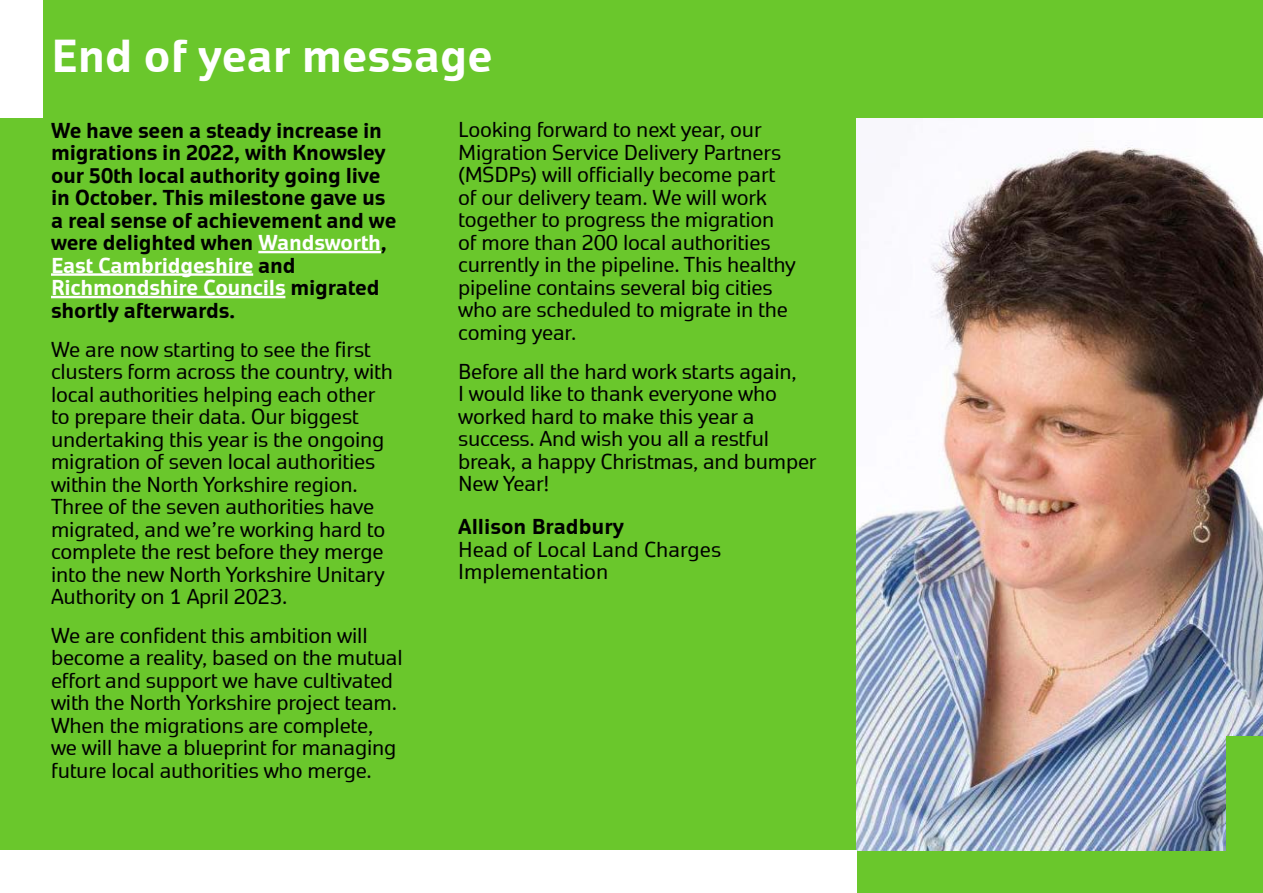
<style>
.page{position:relative;width:1263px;height:893px;background:#6ac72c}
.page>*{position:absolute;margin:0;border:0;box-sizing:border-box;transform-origin:0 0}
.t1{font:700 45px "Geo";color:#fff}
.t2{font:21px/22.5px "Geo";letter-spacing:-.01em;color:#000}
.t3{font:700 21px/22.5px "Geo";letter-spacing:-.01em;color:#000}
.s1{color:#fff}
</style>
<div class="page">
<div style="left:0;top:0;width:43px;height:117px;background:#fff"></div>
<hr style="left:258px;top:251px;width:123px;height:2px;background:#fff">
<hr style="left:51px;top:273px;width:202px;height:3px;background:#fff">
<hr style="left:51px;top:296px;width:234px;height:2px;background:#fff">
<img style="left:856px;top:119px;width:407px;height:731px">
<div style="left:0;top:850px;width:856px;height:43px;background:#fff"></div>
<div style="left:1226px;top:736px;width:37px;height:114px;background:#6ac72c"></div>
<h1 class="t1" style="left:51px;top:31px;width:443px">End of year message</h1>
<p class="t3" style="left:51px;top:119px;width:347px">We have seen a steady increase in migrations in 2022, with Knowsley our 50th local authority going live in October. This milestone gave us a real sense of achievement and we were delighted when <span class="s1">Wandsworth</span>,<br><span class="s1">East Cambridgeshire</span> and<br><span class="s1">Richmondshire Councils</span> migrated shortly afterwards.</p>
<p class="t2" style="left:51px;top:338px;width:344px">We are now starting to see the first clusters form across the country, with local authorities helping each other to prepare their data. Our biggest undertaking this year is the ongoing migration of seven local authorities within the North Yorkshire region.<br>Three of the seven authorities have migrated, and we’re working hard to complete the rest before they merge into the new North Yorkshire Unitary Authority on 1 April 2023.</p>
<p class="t2" style="left:51px;top:624px;width:353px">We are confident this ambition will become a reality, based on the mutual effort and support we have cultivated with the North Yorkshire project team.<br>When the migrations are complete, we will have a blueprint for managing future local authorities who merge.</p>
<p class="t2" style="left:458px;top:119px;width:339px">Looking forward to next year, our Migration Service Delivery Partners (MSDPs) will officially become part of our delivery team. We will work together to progress the migration of more than 200 local authorities currently in the pipeline. This healthy pipeline contains several big cities who are scheduled to migrate in the coming year.</p>
<p class="t2" style="left:458px;top:360px;width:360px">Before all the hard work starts again,<br>I would like to thank everyone who worked hard to make this year a success. And wish you all a restful break, a happy Christmas, and bumper<br>New Year!</p>
<p class="t3" style="left:458px;top:515px;width:167px">Allison Bradbury</p>
<p class="t2" style="left:458px;top:538px;width:264px">Head of Local Land Charges<br>Implementation</p>
</div>
